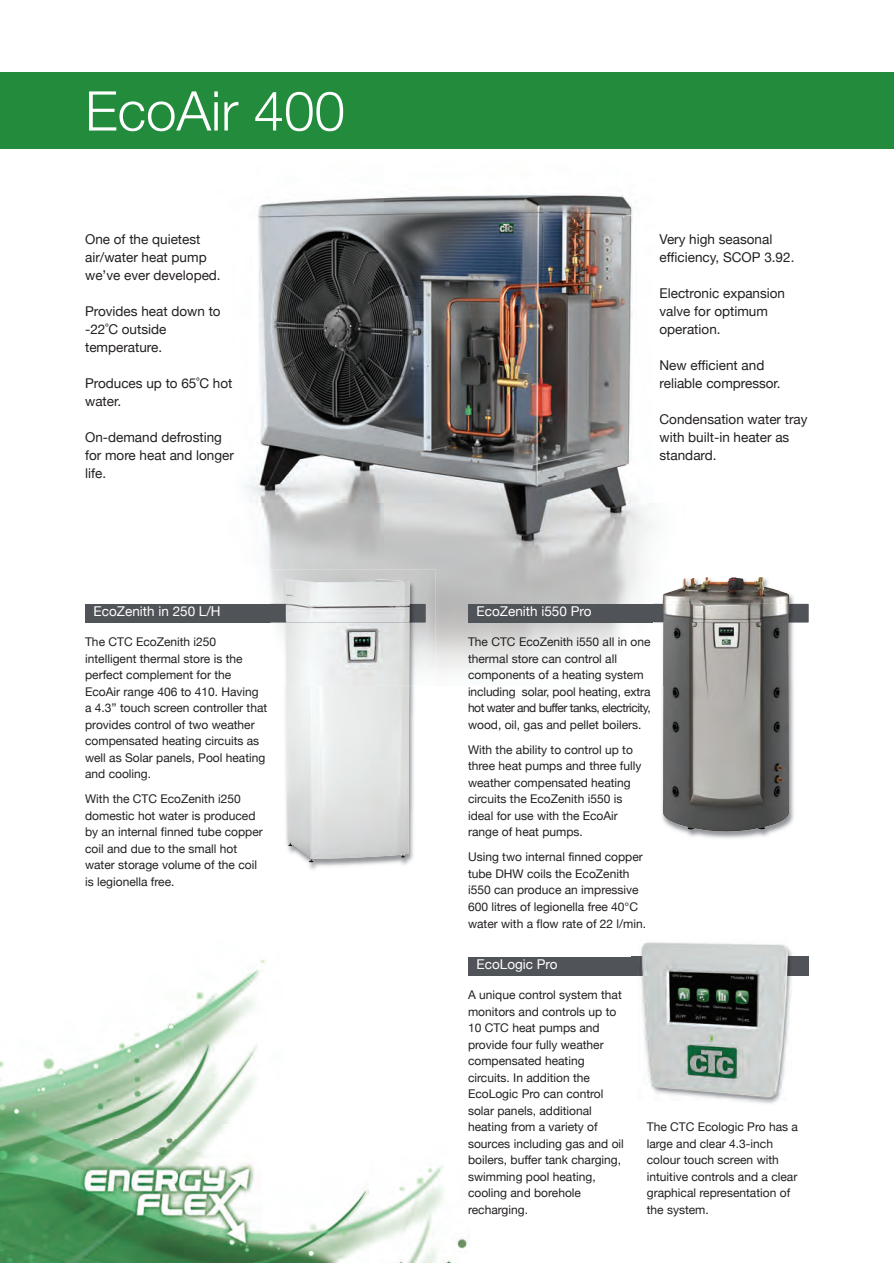
<style>
.page{position:relative;width:894px;height:1263px;background:#fff}
.page>*{position:absolute;margin:0;border:0;box-sizing:border-box;transform-origin:0 0}
.t1{font:300 54.75px "Helvetica Neue";color:#fff}
.t2{font:13.5px/18px "Helvetica Neue";color:#231f20}
.t3{font:13.5px "Helvetica Neue";color:#fff}
.t4{font:12px/16.5px "Helvetica Neue";color:#231f20}
</style>
<div class="page">
<img style="left:200px;top:194px;width:455px;height:477px">
<img style="left:0;top:960px;width:470px;height:303px">
<div style="left:0;top:72px;width:893px;height:77px;background:#238b3c"></div>
<img style="left:66px;top:1140px;width:195px;height:106px">
<div style="left:468px;top:604px;width:340px;height:18px;background:#505358"></div>
<img style="left:683px;top:594px;width:126px;height:245px">
<img style="left:653px;top:622px;width:9px;height:49px">
<img style="left:653px;top:570px;width:9px;height:34px">
<img style="left:789px;top:604px;width:19px;height:18px">
<img style="left:662px;top:577px;width:127px;height:255px">
<img style="left:663px;top:622px;width:22px;height:64px">
<div style="left:468px;top:957px;width:340px;height:18px;background:#505358"></div>
<img style="left:631px;top:951px;width:178px;height:153px">
<img style="left:791px;top:957px;width:17px;height:18px">
<img style="left:631px;top:957px;width:7px;height:18px">
<img style="left:638px;top:942px;width:153px;height:159px">
<div style="left:85px;top:604px;width:340px;height:18px;background:#505358"></div>
<img style="left:270px;top:570px;width:165px;height:300px">
<img style="left:270px;top:622px;width:15px;height:64px">
<img style="left:410px;top:604px;width:15px;height:18px">
<img style="left:270px;top:604px;width:15px;height:18px">
<img style="left:285px;top:579px;width:125px;height:283px">
<h1 class="t1" style="left:85px;top:78px;width:261px">EcoAir 400</h1>
<p class="t2" style="left:85px;top:230px;width:137px">One of the quietest air/water heat pump we’ve ever developed.</p>
<p class="t2" style="left:85px;top:302px;width:137px">Provides heat down to -22˚C outside temperature.</p>
<p class="t2" style="left:85px;top:374px;width:149px">Produces up to 65˚C hot water.</p>
<p class="t2" style="left:85px;top:428px;width:150px">On-demand defrosting for more heat and longer life.</p>
<p class="t3" style="left:94px;top:604px;width:129px">EcoZenith in 250 L/H</p>
<p class="t4" style="left:85px;top:634px;width:184px">The CTC EcoZenith i250 intelligent thermal store is the perfect complement for the<br>EcoAir range 406 to 410. Having a 4.3” touch screen controller that provides control of two weather compensated heating circuits as well as Solar panels, Pool heating and cooling.</p>
<p class="t4" style="left:85px;top:791px;width:179px">With the CTC EcoZenith i250 domestic hot water is produced by an internal finned tube copper coil and due to the small hot water storage volume of the coil is legionella free.</p>
<p class="t2" style="left:659px;top:230px;width:136px">Very high seasonal efficiency, SCOP 3.92.</p>
<p class="t2" style="left:659px;top:284px;width:127px">Electronic expansion valve for optimum operation.</p>
<p class="t2" style="left:659px;top:356px;width:123px">New efficient and reliable compressor.</p>
<p class="t2" style="left:659px;top:410px;width:150px">Condensation water tray with built-in heater as standard.</p>
<p class="t3" style="left:476px;top:604px;width:116px">EcoZenith i550 Pro</p>
<p class="t4" style="left:468px;top:634px;width:184px">The CTC EcoZenith i550 all in one thermal store can control all components of a heating system including solar, pool heating, extra hot water and buffer tanks, electricity, wood, oil, gas and pellet boilers.</p>
<p class="t4" style="left:468px;top:741px;width:175px">With the ability to control up to three heat pumps and three fully weather compensated heating circuits the EcoZenith i550 is ideal for use with the EcoAir range of heat pumps.</p>
<p class="t4" style="left:468px;top:849px;width:179px">Using two internal finned copper tube DHW coils the EcoZenith i550 can produce an impressive<br>600 litres of legionella free 40°C water with a flow rate of 22 l/min.</p>
<p class="t3" style="left:476px;top:956px;width:82px">EcoLogic Pro</p>
<p class="t4" style="left:468px;top:987px;width:157px">A unique control system that monitors and controls up to<br>10 CTC heat pumps and provide four fully weather compensated heating circuits. In addition the<br>EcoLogic Pro can control solar panels, additional heating from a variety of sources including gas and oil boilers, buffer tank charging, swimming pool heating, cooling and borehole recharging.</p>
<p class="t4" style="left:646px;top:1118px;width:153px">The CTC Ecologic Pro has a large and clear 4.3-inch colour touch screen with intuitive controls and a clear graphical representation of the system.</p>
</div>
